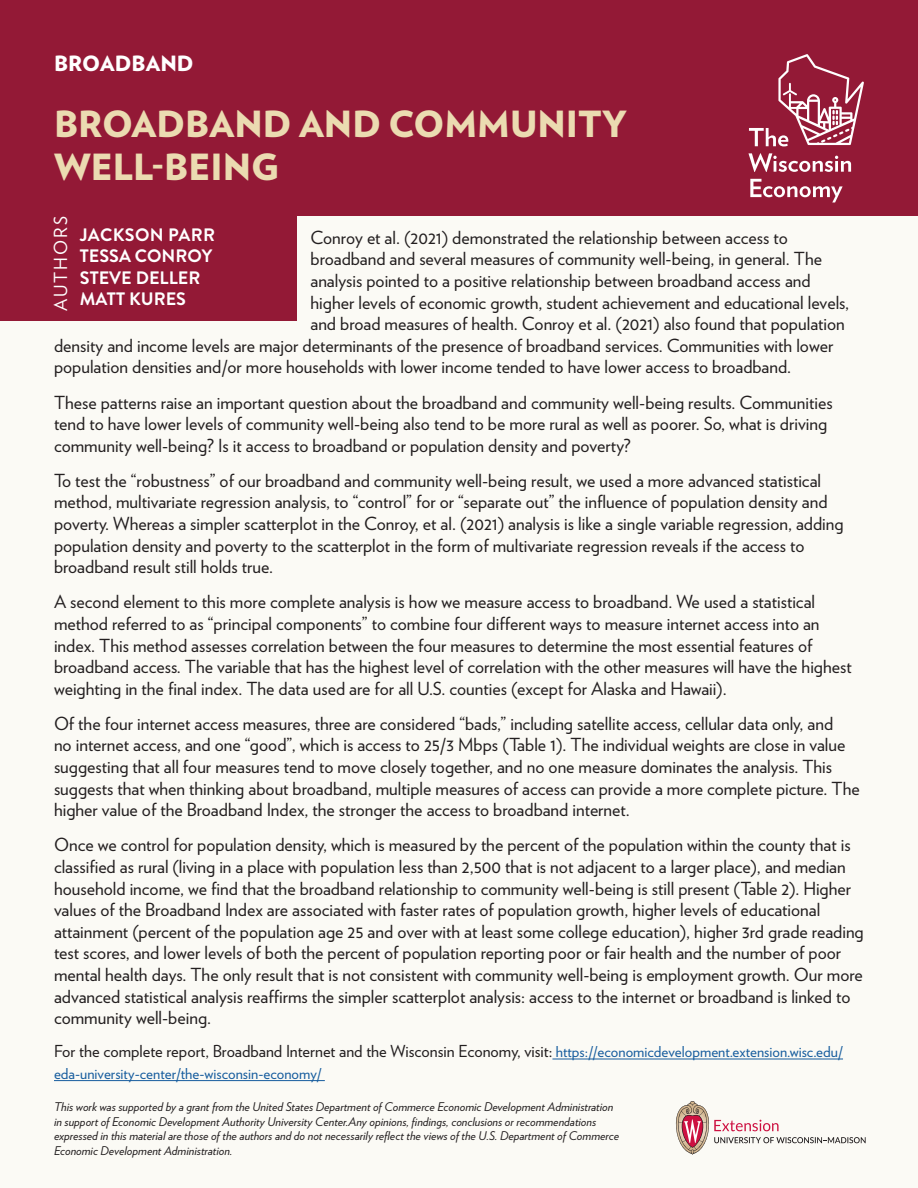
<style>
.page{position:relative;width:918px;height:1188px;background:#fff}
.page>*{position:absolute;margin:0;border:0;box-sizing:border-box;transform-origin:0 0}
.t1{font:900 36px/43.2px "Verlag";color:#ebdbb1}
.t2{font:900 21px "Verlag";color:#fff}
.t3{font:18px/21.6px "Verlag";color:#231f20}
.t4{font:700 18px "Brandon Grotesque";color:#fff}
.t5{font:700 18px "Brandon Grotesque";letter-spacing:.02em;color:#fff}
.t6{font:18px "Verlag";letter-spacing:.11em;color:#fff}
.t7{font:16.5px "Verlag";color:#231f20}
.t8{font:15px "Verlag";color:#175d9e}
.t9{font:italic 12px/14.4px "Verlag";color:#231f20}
.s1{font-size:15px;color:#175d9e}
</style>
<div class="page">
<div style="left:0;top:0;width:918px;height:216px;background:#931936"></div>
<svg style="left:748px;top:153px;width:103px;height:19px"></svg>
<svg style="left:750px;top:179px;width:93px;height:23px"></svg>
<svg style="left:749px;top:54px;width:115px;height:92px"></svg>
<div style="left:0;top:216px;width:918px;height:972px;background:#fbfaf5"></div>
<svg style="left:675px;top:1101px;width:191px;height:54px"></svg>
<hr style="left:552px;top:1059px;width:291px;height:1px;background:#175d9e">
<hr style="left:54px;top:1080px;width:271px;height:1px;background:#175d9e">
<div style="left:0;top:209px;width:297px;height:112px;background:#931936"></div>
<p class="t2" style="left:54px;top:46px;width:141px">BROADBAND</p>
<p class="t1" style="left:54px;top:100px;width:575px">BROADBAND AND COMMUNITY<br>WELL-BEING</p>
<p class="t6" style="left:47px;top:311px;width:97px;rotate:-90deg">AUTHORS</p>
<p class="t5" style="left:80px;top:222px;width:136px">JACKSON PARR</p>
<p class="t3" style="left:310px;top:226px;width:479px">Conroy et al. (2021) demonstrated the relationship between access to</p>
<p class="t3" style="left:310px;top:247px;width:513px">broadband and several measures of community well-being, in general. The</p>
<p class="t3" style="left:310px;top:269px;width:502px">analysis pointed to a positive relationship between broadband access and</p>
<p class="t3" style="left:310px;top:291px;width:540px">higher levels of economic growth, student achievement and educational levels,</p>
<p class="t3" style="left:310px;top:312px;width:536px">and broad measures of health. Conroy et al. (2021) also found that population</p>
<p class="t3" style="left:54px;top:334px;width:781px">density and income levels are major determinants of the presence of broadband services. Communities with lower</p>
<p class="t3" style="left:54px;top:355px;width:739px">population densities and/or more households with lower income tended to have lower access to broadband.</p>
<p class="t3" style="left:54px;top:390px;width:780px">These patterns raise an important question about the broadband and community well-being results. Communities tend to have lower levels of community well-being also tend to be more rural as well as poorer. So, what is driving community well-being? Is it access to broadband or population density and poverty?</p>
<p class="t3" style="left:54px;top:469px;width:791px">To test the “robustness” of our broadband and community well-being result, we used a more advanced statistical method, multivariate regression analysis, to “control” for or “separate out” the influence of population density and poverty. Whereas a simpler scatterplot in the Conroy, et al. (2021) analysis is like a single variable regression, adding population density and poverty to the scatterplot in the form of multivariate regression reveals if the access to broadband result still holds true.</p>
<p class="t3" style="left:54px;top:590px;width:799px">A second element to this more complete analysis is how we measure access to broadband. We used a statistical method referred to as “principal components” to combine four different ways to measure internet access into an index. This method assesses correlation between the four measures to determine the most essential features of broadband access. The variable that has the highest level of correlation with the other measures will have the highest weighting in the final index. The data used are for all U.S. counties (except for Alaska and Hawaii).</p>
<p class="t3" style="left:54px;top:712px;width:807px">Of the four internet access measures, three are considered “bads,” including satellite access, cellular data only, and<br>no internet access, and one “good”, which is access to 25/3 Mbps (Table 1). The individual weights are close in value suggesting that all four measures tend to move closely together, and no one measure dominates the analysis. This suggests that when thinking about broadband, multiple measures of access can provide a more complete picture. The higher value of the Broadband Index, the stronger the access to broadband internet.</p>
<p class="t3" style="left:54px;top:833px;width:811px">Once we control for population density, which is measured by the percent of the population within the county that is classified as rural (living in a place with population less than 2,500 that is not adjacent to a larger place), and median household income, we find that the broadband relationship to community well-being is still present (Table 2). Higher values of the Broadband Index are associated with faster rates of population growth, higher levels of educational attainment (percent of the population age 25 and over with at least some college education), higher 3rd grade reading test scores, and lower levels of both the percent of population reporting poor or fair health and the number of poor mental health days. The only result that is not consistent with community well-being is employment growth. Our more advanced statistical analysis reaffirms the simpler scatterplot analysis: access to the internet or broadband is linked to community well-being.</p>
<p class="t7" style="left:54px;top:1039px;width:791px">For the complete report, Broadband Internet and the Wisconsin Economy, visit: <span class="s1">https://economicdevelopment.extension.wisc.edu/</span></p>
<p class="t8" style="left:54px;top:1062px;width:269px">eda-university-center/the-wisconsin-economy/</p>
<p class="t9" style="left:54px;top:1099px;width:567px">This work was supported by a grant from the United States Department of Commerce Economic Development Administration in support of Economic Development Authority University Center.Any opinions, findings, conclusions or recommendations expressed in this material are those of the authors and do not necessarily reflect the views of the U.S. Department of Commerce Economic Development Administration.</p>
<p class="t4" style="left:80px;top:243px;width:134px">TESSA CONROY</p>
<p class="t4" style="left:80px;top:265px;width:122px">STEVE DELLER</p>
<p class="t4" style="left:80px;top:287px;width:108px">MATT KURES</p>
</div>
